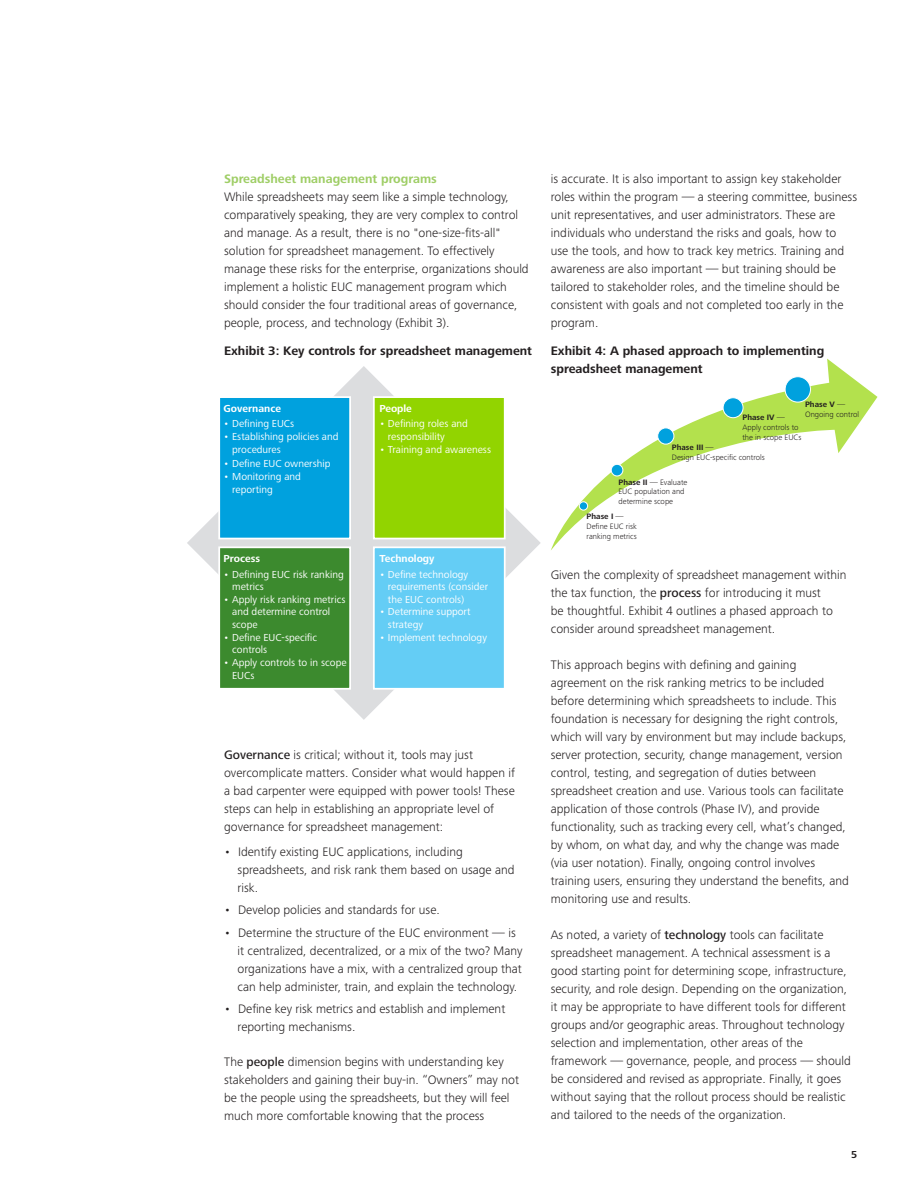
<style>
.page{position:relative;width:918px;height:1188px;background:#fff}
.page>*{position:absolute;margin:0;border:0;box-sizing:border-box;transform-origin:0 0}
.Body_copy{font:300 12.75px/18px "Frutiger Next Pro";color:#231f20}
.Body_copy-2{font:700 12.75px/18px "Frutiger Next Pro";color:#231f20}
.Subhead_style__B_sub{font:700 12.75px "Frutiger Next Pro";color:#9fce66}
.t1{font:10.5px/12.6px "Frutiger Next Pro";color:#fff}
.t2{font:700 10.5px "Frutiger Next Pro";color:#fff}
.t3{font:700 10.5px "Frutiger Next Pro";color:#231f20}
.t4{font:300 8.1px/9.8px "Frutiger Next Pro";color:#231f20}
.s1{font-weight:500}
.s2{font-weight:700}
</style>
<div class="page">
<svg style="left:187px;top:366px;width:354px;height:354px"></svg>
<div style="left:219px;top:397px;width:131px;height:142px;background:#00a1de"></div>
<div style="left:218px;top:396px;width:133px;height:143px;border:2px solid #fff"></div>
<div style="left:374px;top:397px;width:131px;height:142px;background:#92d400"></div>
<div style="left:373px;top:396px;width:133px;height:143px;border:2px solid #fff"></div>
<div style="left:374px;top:547px;width:131px;height:142px;background:#64cdf5"></div>
<div style="left:373px;top:546px;width:133px;height:144px;border:2px solid #fff"></div>
<div style="left:219px;top:547px;width:131px;height:142px;background:#3c8a2e"></div>
<div style="left:218px;top:546px;width:133px;height:144px;border:2px solid #fff"></div>
<svg style="left:551px;top:359px;width:327px;height:191px"></svg>
<div style="left:579px;top:502px;width:9px;height:8px;background:#00a1de;border-radius:50%"></div>
<div style="left:579px;top:501px;width:9px;height:9px;border:1px solid #fff;border-radius:50%"></div>
<div style="left:611px;top:464px;width:12px;height:12px;background:#00a1de;border-radius:50%"></div>
<div style="left:611px;top:464px;width:12px;height:12px;border:1px solid #fff;border-radius:50%"></div>
<div style="left:658px;top:428px;width:16px;height:16px;background:#00a1de;border-radius:50%"></div>
<div style="left:657px;top:428px;width:17px;height:16px;border:1px solid #fff;border-radius:50%"></div>
<div style="left:723px;top:398px;width:20px;height:20px;background:#00a1de;border-radius:50%"></div>
<div style="left:723px;top:397px;width:20px;height:21px;border:1px solid #fff;border-radius:50%"></div>
<div style="left:785px;top:377px;width:25px;height:25px;background:#00a1de;border-radius:50%"></div>
<div style="left:785px;top:376px;width:26px;height:26px;border:1px solid #fff;border-radius:50%"></div>
<p class="Subhead_style__B_sub" style="left:224px;top:172px;width:214px">Spreadsheet management programs</p>
<p class="Body_copy" style="left:224px;top:188px;width:306px">While spreadsheets may seem like a simple technology, comparatively speaking, they are very complex to control and manage. As a result, there is no "one-size-fits-all" solution for spreadsheet management. To effectively manage these risks for the enterprise, organizations should implement a holistic EUC management program which should consider the four traditional areas of governance, people, process, and technology (Exhibit 3).</p>
<p class="Body_copy-2" style="left:224px;top:342px;width:310px">Exhibit 3: Key controls for spreadsheet management</p>
<p class="t2" style="left:224px;top:403px;width:59px">Governance</p>
<p class="t1" style="left:224px;top:417px;width:72px">• Defining EUCs</p>
<p class="t1" style="left:232px;top:430px;width:108px;line-height:13.2px;text-indent:-9px">• Establishing policies and procedures</p>
<p class="t1" style="left:224px;top:457px;width:108px">• Define EUC ownership</p>
<p class="t1" style="left:232px;top:470px;width:70px;line-height:13.2px;text-indent:-9px">• Monitoring and reporting</p>
<p class="t2" style="left:224px;top:553px;width:38px">Process</p>
<p class="t1" style="left:232px;top:568px;width:113px;text-indent:-9px">• Defining EUC risk ranking metrics</p>
<p class="t1" style="left:232px;top:593px;width:115px;text-indent:-9px">• Apply risk ranking metrics and determine control scope</p>
<p class="t1" style="left:232px;top:631px;width:87px;text-indent:-9px">• Define EUC-specific controls</p>
<p class="t1" style="left:232px;top:656px;width:116px;text-indent:-9px">• Apply controls to in scope<br>EUCs</p>
<p class="t2" style="left:379px;top:403px;width:34px">People</p>
<p class="t1" style="left:388px;top:418px;width:81px;text-indent:-9px">• Defining roles and responsibility</p>
<p class="t1" style="left:379px;top:443px;width:113px">• Training and awareness</p>
<p class="t2" style="left:379px;top:553px;width:57px">Technology</p>
<p class="t1" style="left:388px;top:568px;width:102px;text-indent:-9px">• Define technology requirements (consider the EUC controls)</p>
<p class="t1" style="left:388px;top:606px;width:84px;text-indent:-9px">• Determine support strategy</p>
<p class="t1" style="left:379px;top:631px;width:109px">• Implement technology</p>
<p class="Body_copy" style="left:224px;top:746px;width:292px"><span class="s1">Governance</span> is critical; without it, tools may just overcomplicate matters. Consider what would happen if a bad carpenter were equipped with power tools! These steps can help in establishing an appropriate level of governance for spreadsheet management:</p>
<p class="Body_copy" style="left:238px;top:843px;width:279px;text-indent:-14px">• Identify existing EUC applications, including spreadsheets, and risk rank them based on usage and risk.</p>
<p class="Body_copy" style="left:224px;top:901px;width:217px">• Develop policies and standards for use.</p>
<p class="Body_copy" style="left:238px;top:923px;width:287px;text-indent:-14px">• Determine the structure of the EUC environment — is it centralized, decentralized, or a mix of the two? Many organizations have a mix, with a centralized group that can help administer, train, and explain the technology.</p>
<p class="Body_copy" style="left:238px;top:1000px;width:269px;text-indent:-14px">• Define key risk metrics and establish and implement reporting mechanisms.</p>
<p class="Body_copy" style="left:224px;top:1053px;width:296px">The <span class="s1">people</span> dimension begins with understanding key stakeholders and gaining their buy-in. “Owners” may not be the people using the spreadsheets, but they will feel much more comfortable knowing that the process</p>
<p class="Body_copy" style="left:551px;top:170px;width:308px">is accurate. It is also important to assign key stakeholder roles within the program — a steering committee, business unit representatives, and user administrators. These are individuals who understand the risks and goals, how to<br>use the tools, and how to track key metrics. Training and awareness are also important — but training should be tailored to stakeholder roles, and the timeline should be consistent with goals and not completed too early in the program.</p>
<p class="Body_copy-2" style="left:551px;top:342px;width:275px">Exhibit 4: A phased approach to implementing spreadsheet management</p>
<p class="t4" style="left:805px;top:400px;width:56px"><span class="s2">Phase V</span> —<br>Ongoing control</p>
<p class="t4" style="left:742px;top:413px;width:60px"><span class="s2">Phase IV</span> —<br>Apply controls to the in scope EUCs</p>
<p class="t4" style="left:672px;top:442px;width:95px"><span class="s2">Phase III</span> —<br>Design EUC-specific controls</p>
<p class="t4" style="left:619px;top:477px;width:70px"><span class="s2">Phase II</span> — Evaluate<br>EUC population and determine scope</p>
<p class="t4" style="left:587px;top:512px;width:52px"><span class="s2">Phase I</span> —<br>Define EUC risk ranking metrics</p>
<p class="Body_copy" style="left:551px;top:566px;width:297px">Given the complexity of spreadsheet management within the tax function, the <span class="s1">process</span> for introducing it must<br>be thoughtful. Exhibit 4 outlines a phased approach to consider around spreadsheet management.</p>
<p class="Body_copy" style="left:551px;top:656px;width:300px">This approach begins with defining and gaining agreement on the risk ranking metrics to be included before determining which spreadsheets to include. This foundation is necessary for designing the right controls, which will vary by environment but may include backups, server protection, security, change management, version control, testing, and segregation of duties between spreadsheet creation and use. Various tools can facilitate application of those controls (Phase IV), and provide functionality, such as tracking every cell, what’s changed, by whom, on what day, and why the change was made (via user notation). Finally, ongoing control involves training users, ensuring they understand the benefits, and monitoring use and results.</p>
<p class="Body_copy" style="left:551px;top:926px;width:302px">As noted, a variety of <span class="s1">technology</span> tools can facilitate spreadsheet management. A technical assessment is a good starting point for determining scope, infrastructure, security, and role design. Depending on the organization, it may be appropriate to have different tools for different groups and/or geographic areas. Throughout technology selection and implementation, other areas of the framework — governance, people, and process — should be considered and revised as appropriate. Finally, it goes without saying that the rollout process should be realistic and tailored to the needs of the organization.</p>
<p class="t3" style="left:851px;top:1148px;width:8px">5</p>
</div>
